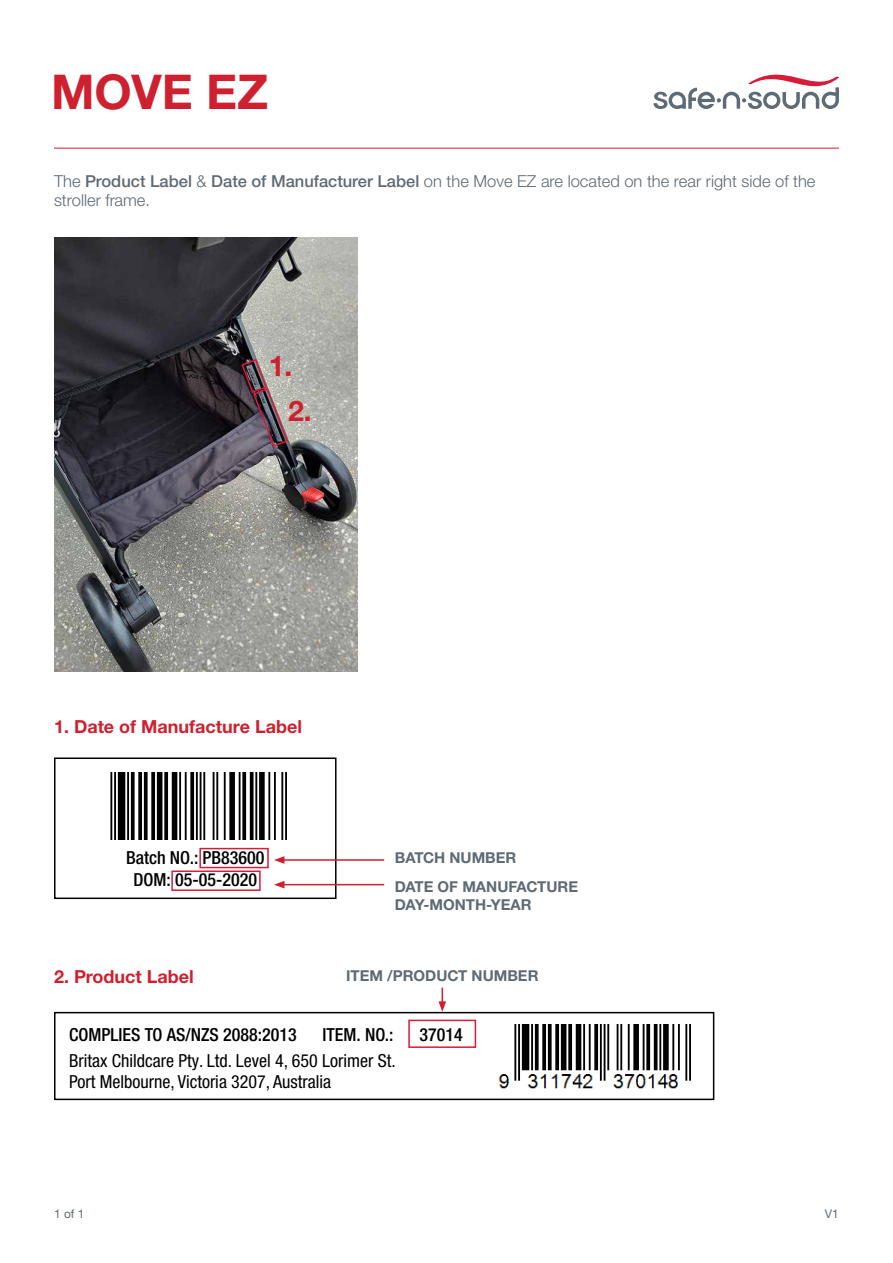
<style>
.page{position:relative;width:893px;height:1263px;background:#fff}
.page>*{position:absolute;margin:0;border:0;box-sizing:border-box;transform-origin:0 0}
.t1{font:700 48px "Helvetica Neue LTW1 G";color:#cf202f}
.t2{font:700 28.5px/44.4px "Helvetica Neue LTW1 G";color:#cf202f}
.t3{font:condensed 18px/21.6px "Helvetica Neue LTW1 G";color:#000}
.t4{font:500 condensed 18px/21.6px "Helvetica Neue LTW1 G";color:#000;text-align:center}
.t5{font:700 18px "Helvetica Neue LTW1 G";color:#cf202f}
.t6{font:300 16.5px/19.8px "Helvetica Neue LTW1 G";color:#5e6a74}
.t7{font:700 15px/18px "Helvetica Neue LTW1 G";color:#5e6a74}
.t8{font:12px "Helvetica Neue LTW1 G";color:#5e6a74}
.s1{font-weight:500}
</style>
<div class="page">
<svg style="left:653px;top:75px;width:186px;height:34px"></svg>
<div style="left:54px;top:757px;width:283px;height:142px;border:2px solid #000"></div>
<img style="left:110px;top:772px;width:177px;height:68px">
<div style="left:199px;top:848px;width:70px;height:20px;border:2px solid #d71b38"></div>
<div style="left:171px;top:870px;width:90px;height:21px;border:2px solid #d71b38"></div>
<hr style="left:282px;top:859px;width:102px;height:2px;background:#cf202f">
<svg style="left:274px;top:856px;width:10px;height:8px"></svg>
<hr style="left:282px;top:884px;width:102px;height:1px;background:#cf202f">
<svg style="left:274px;top:881px;width:10px;height:7px"></svg>
<div style="left:54px;top:1012px;width:660px;height:88px;border:2px solid #000"></div>
<img style="left:498px;top:1025px;width:193px;height:64px">
<div style="left:408px;top:1020px;width:68px;height:28px;border:2px solid #d71b38"></div>
<svg style="left:438px;top:988px;width:8px;height:24px"></svg>
<img style="left:54px;top:238px;width:304px;height:433px">
<hr style="left:54px;top:148px;width:785px;height:1px;background:#d71b38">
<img style="left:240px;top:358px;width:49px;height:90px">
<h1 class="t1" style="left:51px;top:62px;width:219px">MOVE EZ</h1>
<p class="t6" style="left:54px;top:171px;width:763px">The <span class="s1">Product Label</span> &amp; <span class="s1">Date of Manufacturer Label</span> on the Move EZ are located on the rear right side of the stroller frame.</p>
<h2 class="t2" style="left:288px;top:344px;width:25px;text-indent:-19px">1.<br>2.</h2>
<p class="t5" style="left:54px;top:716px;width:250px">1. Date of Manufacture Label</p>
<p class="t4" style="left:126px;top:847px;width:140px">Batch NO.: PB83600<br>DOM: 05-05-2020</p>
<p class="t5" style="left:54px;top:965px;width:141px">2. Product Label</p>
<p class="t7" style="left:395px;top:848px;width:123px">BATCH NUMBER</p>
<p class="t7" style="left:395px;top:877px;width:185px">DATE OF MANUFACTURE<br>DAY-MONTH-YEAR</p>
<p class="t7" style="left:346px;top:966px;width:194px">ITEM /PRODUCT NUMBER</p>
<p class="t4" style="left:69px;top:1024px;width:229px">COMPLIES TO AS/NZS 2088:2013</p>
<p class="t4" style="left:323px;top:1024px;width:72px">ITEM. NO.:</p>
<p class="t4" style="left:419px;top:1024px;width:45px">37014</p>
<p class="t3" style="left:69px;top:1050px;width:328px">Britax Childcare Pty. Ltd. Level 4, 650 Lorimer St.<br>Port Melbourne, Victoria 3207, Australia</p>
<p class="t8" style="left:54px;top:1206px;width:32px">1 of 1</p>
<p class="t8" style="left:825px;top:1206px;width:16px">V1</p>
</div>
